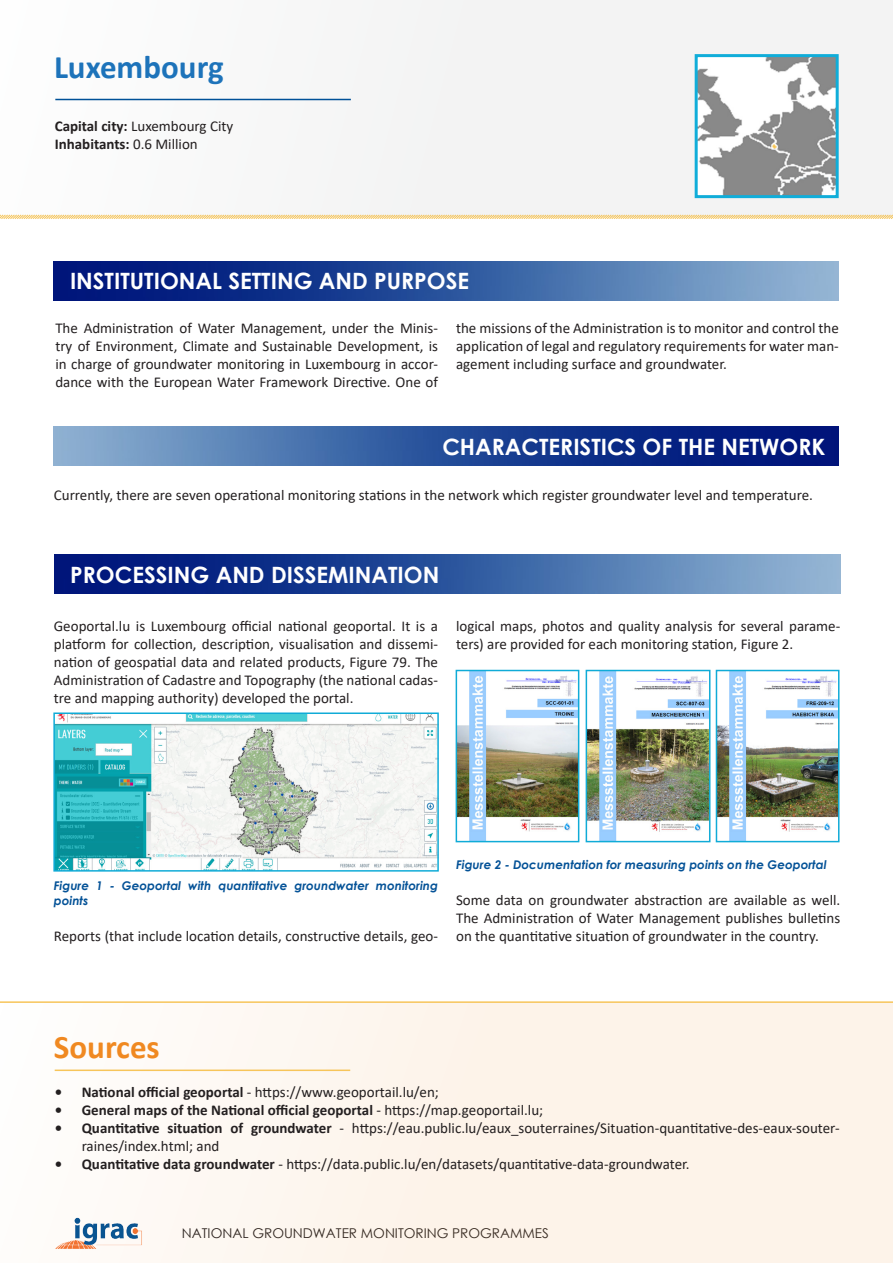
<style>
.page{position:relative;width:893px;height:1263px;background:#fff}
.page>*{position:absolute;margin:0;border:0;box-sizing:border-box;transform-origin:0 0}
.t1{font:700 33px "Calibri";color:#1d73ba}
.t2{font:700 33px "Calibri";color:#f08921}
.t3{font:700 22.5px "Century Gothic";color:#fff}
.t4{font:15px/18px "Calibri";color:#231f20;text-align:justify}
.t5{font:700 15px/18px "Calibri";color:#231f20}
.t6{font:13.5px "Century Gothic";color:#231f20}
.t7{font:italic 700 12px/14.4px "Century Gothic";color:#045297}
.s1{font-weight:400}
.s2{font-weight:700}
</style>
<div class="page">
<div style="left:0;top:0;width:893px;height:217px;background:#f4f4f4"></div>
<div style="left:0;top:1002px;width:893px;height:261px;background:linear-gradient(to right,#fcf9f6,#fef1e5)"></div>
<hr style="left:55px;top:1069px;width:295px;height:2px;background:#f7c55a">
<hr style="left:0;top:1001px;width:893px;height:2px;background:#f7c55a">
<img style="left:54px;top:555px;width:787px;height:39px">
<img style="left:54px;top:427px;width:785px;height:39px">
<img style="left:54px;top:261px;width:785px;height:39px">
<img style="left:56px;top:715px;width:380px;height:154px">
<div style="left:53px;top:712px;width:386px;height:160px;border:2px solid #10abd7"></div>
<img style="left:459px;top:673px;width:117px;height:166px">
<div style="left:456px;top:670px;width:123px;height:172px;border:2px solid #10abd7"></div>
<img style="left:589px;top:673px;width:118px;height:166px">
<div style="left:586px;top:670px;width:124px;height:172px;border:2px solid #10abd7"></div>
<img style="left:719px;top:673px;width:117px;height:166px">
<div style="left:716px;top:670px;width:123px;height:172px;border:2px solid #10abd7"></div>
<hr style="left:55px;top:99px;width:296px;height:1px;background:#005198">
<img style="left:699px;top:58px;width:136px;height:136px">
<div style="left:695px;top:54px;width:144px;height:144px;border:3px solid #10add9"></div>
<svg style="left:0;top:214px;width:893px;height:5px"></svg>
<hr style="left:892px;top:0;width:1px;height:217px;background:#e2e3e3">
<hr style="left:892px;top:1002px;width:1px;height:261px;background:#ec8922">
<h1 class="t1" style="left:54px;top:44px;width:171px">Luxembourg</h1>
<p class="t5" style="left:55px;top:117px;width:180px">Capital city: <span class="s1">Luxembourg City<br></span>Inhabitants: <span class="s1">0.6 Million</span></p>
<h2 class="t3" style="left:70px;top:264px;width:401px">INSTITUTIONAL SETTING AND PURPOSE</h2>
<p class="t4" style="left:55px;top:318px;width:384px">The Administration of Water Management, under the Minis&shy;try of Environment, Climate and Sustainable Development, is in charge of groundwater monitoring in Luxembourg in accor&shy;dance with the European Water Framework Directive. One of</p>
<p class="t4" style="left:456px;top:318px;width:384px">the missions of the Administration is to monitor and control the application of legal and regulatory requirements for water man&shy;agement including surface and groundwater.</p>
<h2 class="t3" style="left:442px;top:429px;width:384px">CHARACTERISTICS OF THE NETWORK</h2>
<p class="t4" style="left:54px;top:486px;width:761px">Currently, there are seven operational monitoring stations in the network which register groundwater level and temperature.</p>
<h2 class="t3" style="left:70px;top:557px;width:370px">PROCESSING AND DISSEMINATION</h2>
<p class="t4" style="left:54px;top:617px;width:386px">Geoportal.lu is Luxembourg official national geoportal. It is a platform for collection, description, visualisation and dissemi&shy;nation of geospatial data and related products, Figure 79. The Administration of Cadastre and Topography (the national cadas&shy;tre and mapping authority) developed the portal.</p>
<p class="t4" style="left:456px;top:617px;width:386px">logical maps, photos and quality analysis for several parame&shy;ters) are provided for each monitoring station, Figure 2.</p>
<p class="t7" style="left:54px;top:878px;width:386px">Figure 1 - Geoportal with quantitative groundwater monitoring points</p>
<p class="t4" style="left:54px;top:926px;width:386px">Reports (that include location details, constructive details, geo-</p>
<p class="t7" style="left:456px;top:857px;width:372px">Figure 2 - Documentation for measuring points on the Geoportal</p>
<p class="t4" style="left:456px;top:890px;width:386px">Some data on groundwater abstraction are available as well.<br>The Administration of Water Management publishes bulletins on the quantitative situation of groundwater in the country.</p>
<h1 class="t2" style="left:54px;top:1023px;width:107px">Sources</h1>
<p class="t4" style="left:55px;top:1082px;width:386px"><span class="s2">• National official geoportal</span> - https://www.geoportail.lu/en;</p>
<p class="t5" style="left:55px;top:1100px;width:490px">• General maps of the National official geoportal <span class="s1">- https://map.geoportail.lu;</span></p>
<p class="t4" style="left:82px;top:1118px;width:759px;text-indent:-27px"><span class="s2">• Quantitative situation of groundwater</span> - https://eau.public.lu/eaux_souterraines/Situation-quantitative-des-eaux-souter&shy;raines/index.html; and</p>
<p class="t4" style="left:55px;top:1154px;width:636px"><span class="s2">• Quantitative data groundwater</span> - https://data.public.lu/en/datasets/quantitative-data-groundwater.</p>
<p class="t6" style="left:182px;top:1224px;width:368px">NATIONAL GROUNDWATER MONITORING PROGRAMMES</p>
</div>
